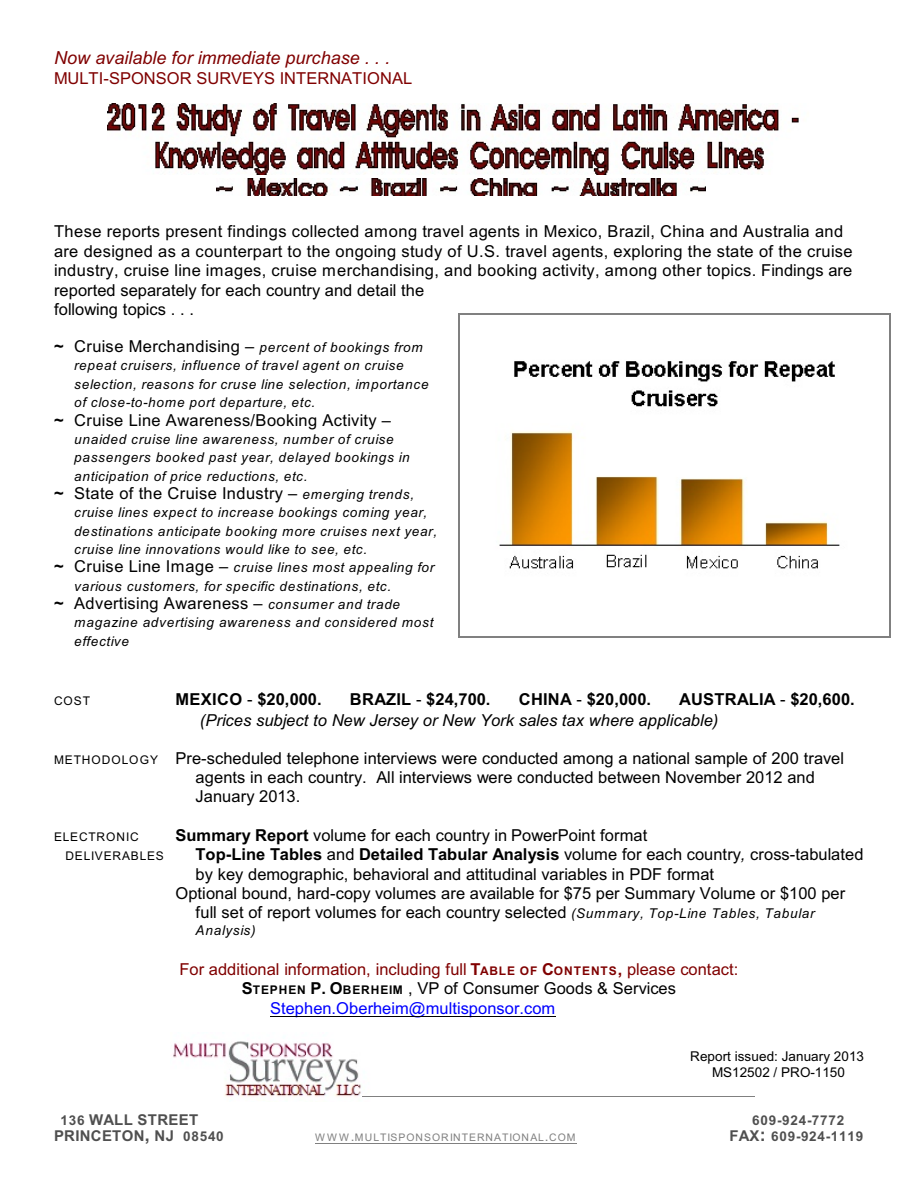
<style>
.page{position:relative;width:918px;height:1188px;background:#fff}
.page>*{position:absolute;margin:0;border:0;box-sizing:border-box;transform-origin:0 0}
.t1{font:italic 18px "Arial";letter-spacing:.005em;color:#800000}
.t2{font:16.5px/19.5px "Arial";letter-spacing:.005em;color:#000}
.t3{font:16.5px "Arial";color:#800000}
.t4{font:italic 16.5px/20.1px "Arial";letter-spacing:.005em;color:#000}
.t5{font:700 16.5px "Arial";letter-spacing:.01em;color:#000}
.t6{font:16.5px "Arial";letter-spacing:.025em;color:#000}
.t7{font:16.5px "Arial";letter-spacing:.005em;color:#00f}
.t8{font:700 15px "Arial";letter-spacing:.025em;color:#4f4f4f}
.t9{font:italic 13.5px/18.3px "Arial";letter-spacing:.06em;color:#000}
.t10{font:13.5px/16px "Arial";letter-spacing:.005em;color:#000;text-align:center}
.t11{font:700 13.5px "Arial";letter-spacing:.06em;color:#4f4f4f}
.t12{font:12px "Arial";letter-spacing:.075em;color:#000}
.t13{font:10.5px "Arial";letter-spacing:.095em;color:#808080}
.s1{font-weight:700;font-style:normal;font-size:16.5px}
.s2{font-style:normal;font-size:16.5px}
.s3{font-weight:700}
.s4{font-style:italic;font-size:13.5px}
.s5{font-weight:400}
.s6{font-weight:700;font-style:normal}
.s7{font-style:normal}
.s8{font-size:12px}
.s9{font-style:italic}
.s10{font-weight:700;font-size:12px}
.s11{font-size:13.5px}
.s12{font-size:18px}
.s13{font-size:15px}
</style>
<div class="page">
<img style="left:173px;top:1041px;width:190px;height:56px">
<img style="left:216px;top:179px;width:489px;height:16px">
<img style="left:107px;top:104px;width:692px;height:70px">
<img style="left:460px;top:361px;width:429px;height:276px">
<hr style="left:458px;top:314px;width:2px;height:324px;background:#808080">
<hr style="left:889px;top:314px;width:1px;height:324px;background:#808080">
<hr style="left:458px;top:314px;width:432px;height:1px;background:#808080">
<hr style="left:458px;top:637px;width:432px;height:1px;background:#808080">
<hr style="left:270px;top:1016px;width:285px;height:1px;background:#000">
<hr style="left:315px;top:1143px;width:262px;height:1px;background:#808080">
<hr style="left:363px;top:1096px;width:392px;height:1px;background:#808080">
<p class="t1" style="left:54px;top:51px;width:338px">Now available for immediate purchase . . .</p>
<p class="t3" style="left:54px;top:72px;width:360px">MULTI-SPONSOR SURVEYS INTERNATIONAL</p>
<p class="t2" style="left:54px;top:223px;width:800px">These reports present findings collected among travel agents in Mexico, Brazil, China and Australia and are designed as a counterpart to the ongoing study of U.S. travel agents, exploring the state of the cruise industry, cruise line images, cruise merchandising, and booking activity, among other topics. Findings are reported separately for each country and detail the<br>following topics . . .</p>
<p class="t9" style="left:74px;top:339px;width:356px;text-indent:-20px"><span class="s1">~</span> <span class="s2">Cruise Merchandising –</span> percent of bookings from repeat cruisers, influence of travel agent on cruise selection, reasons for cruse line selection, importance of close-to-home port departure, etc.</p>
<p class="t2" style="left:54px;top:411px;width:338px"><span class="s3">~</span> Cruise Line Awareness/Booking Activity –</p>
<p class="t9" style="left:74px;top:431px;width:337px">unaided cruise line awareness, number of cruise passengers booked past year, delayed bookings in anticipation of price reductions, etc.</p>
<p class="t2" style="left:54px;top:485px;width:362px"><span class="s3">~</span> State of the Cruise Industry – <span class="s4">emerging trends,</span></p>
<p class="t9" style="left:74px;top:505px;width:355px">cruise lines expect to increase bookings coming year,</p>
<p class="t9" style="left:74px;top:523px;width:364px">destinations anticipate booking more cruises next year,</p>
<p class="t9" style="left:74px;top:541px;width:295px">cruise line innovations would like to see, etc.</p>
<p class="t9" style="left:54px;top:560px;width:382px"><span class="s1">~</span> <span class="s2">Cruise Line Image –</span> cruise lines most appealing for</p>
<p class="t9" style="left:74px;top:578px;width:318px">various customers, for specific destinations, etc.</p>
<p class="t6" style="left:54px;top:597px;width:348px"><span class="s3">~</span> Advertising Awareness – <span class="s4">consumer and trade</span></p>
<p class="t9" style="left:74px;top:615px;width:361px">magazine advertising awareness and considered most effective</p>
<p class="t12" style="left:54px;top:697px;width:38px">COST</p>
<p class="t5" style="left:176px;top:693px;width:148px">MEXICO <span class="s5">-</span> $20,000.</p>
<p class="t5" style="left:350px;top:693px;width:142px">BRAZIL <span class="s5">-</span> $24,700.</p>
<p class="t5" style="left:519px;top:693px;width:134px">CHINA <span class="s5">-</span> $20,000.</p>
<p class="t4" style="left:200px;top:691px;width:656px;text-indent:480px"><span class="s6">AUSTRALIA</span> <span class="s7">-</span> <span class="s6">$20,600. </span>(Prices subject to New Jersey or New York sales tax where applicable)</p>
<p class="t2" style="left:196px;top:750px;width:650px;line-height:19px;text-indent:-142px"><span class="s8">METHODOLOGY</span> Pre-scheduled telephone interviews were conducted among a national sample of 200 travel agents in each country. All interviews were conducted between November 2012 and<br>January 2013.</p>
<p class="t12" style="left:54px;top:832px;width:86px">ELECTRONIC</p>
<p class="t2" style="left:176px;top:827px;width:473px"><span class="s3">Summary Report</span> volume for each country in PowerPoint format</p>
<p class="t12" style="left:65px;top:852px;width:100px">DELIVERABLES</p>
<p class="t2" style="left:196px;top:846px;width:669px"><span class="s3">Top-Line Tables</span> and <span class="s3">Detailed Tabular Analysis</span> volume for each country<span class="s9">,</span> cross-tabulated</p>
<p class="t2" style="left:196px;top:866px;width:520px">by key demographic, behavioral and attitudinal variables in PDF format</p>
<p class="t2" style="left:176px;top:885px;width:671px">Optional bound, hard-copy volumes are available for $75 per Summary Volume or $100 per</p>
<p class="t2" style="left:196px;top:904px;width:620px">full set of report volumes for each country selected <span class="s4">(Summary, Top-Line Tables, Tabular</span></p>
<p class="t9" style="left:196px;top:923px;width:62px">Analysis)</p>
<p class="t3" style="left:179px;top:963px;width:560px">For additional information, including full <span class="s3">T</span><span class="s10">ABLE OF</span> <span class="s3">C</span><span class="s10">ONTENTS</span><span class="s3">,</span> please contact:</p>
<p class="t2" style="left:242px;top:980px;width:436px"><span class="s3">S</span><span class="s10">TEPHEN</span> <span class="s3">P. O</span><span class="s10">BERHEIM</span> , VP of Consumer Goods &amp; Services</p>
<p class="t7" style="left:270px;top:1002px;width:287px">Stephen.Oberheim@multisponsor.com</p>
<p class="t10" style="left:690px;top:1050px;width:175px">Report issued: January 2013<br>MS12502 / PRO-1150</p>
<p class="t8" style="left:60px;top:1114px;width:139px"><span class="s11">136</span> WALL STREET</p>
<p class="t11" style="left:752px;top:1116px;width:94px">609-924-7772</p>
<p class="t8" style="left:54px;top:1130px;width:171px">PRINCETON<span class="s12">,</span> NJ <span class="s11">08540</span></p>
<p class="t13" style="left:315px;top:1134px;width:262px">WWW<span class="s11">.</span>MULTISPONSORINTERNATIONAL<span class="s11">.</span>COM</p>
<p class="t11" style="left:729px;top:1132px;width:135px"><span class="s13">FAX</span><span class="s12">:</span> 609-924-1119</p>
</div>
